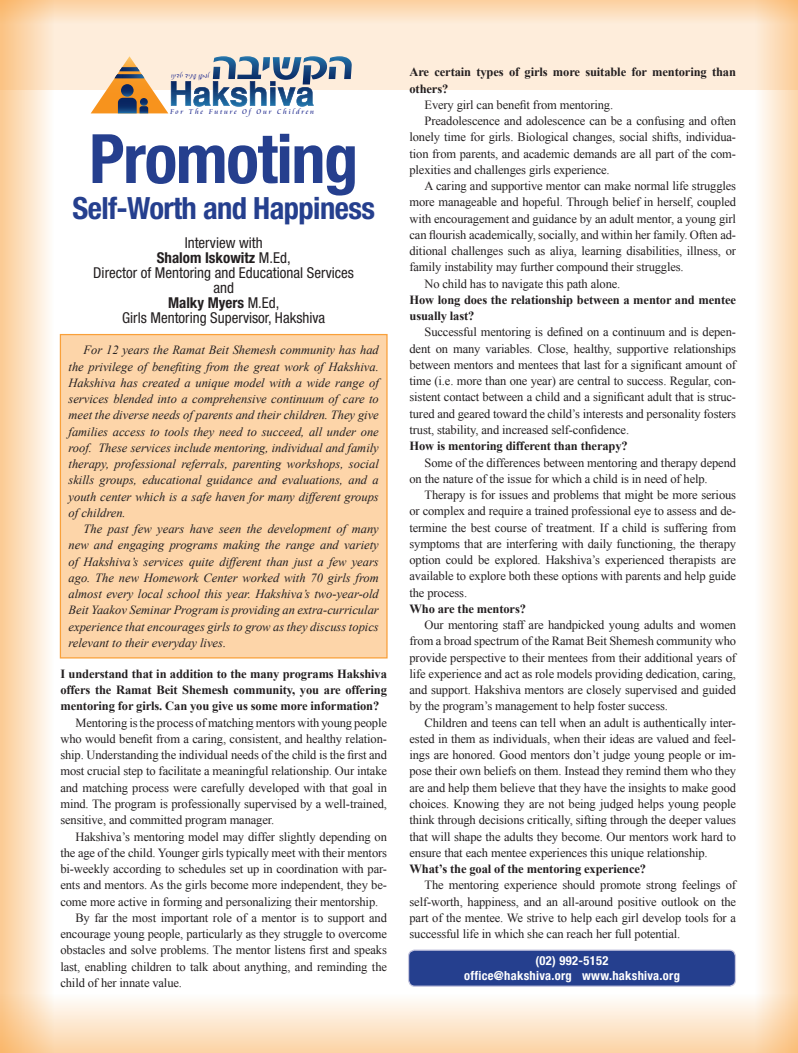
<style>
.page{position:relative;width:798px;height:1053px;background:#fff}
.page>*{position:absolute;margin:0;border:0;box-sizing:border-box;transform-origin:0 0}
.t1{font:700 condensed 68.12px "Helvetica Neue LT Std";letter-spacing:-.02em;color:#253f8e}
.t2{font:700 condensed 30.62px "Helvetica Neue LT Std";letter-spacing:-.02em;color:#253f8e}
.t3{font:condensed 15px/15px "Helvetica Neue LT Std";color:#231f20;text-align:center}
.t4{font:12.5px/16.2px "Times New Roman";letter-spacing:-.01em;color:#231f20;text-align:justify}
.t5{font:italic 12.5px/16.2px "Times New Roman";color:#231f20;text-align:justify}
.t6{font:700 12.5px/16.2px "Times New Roman";letter-spacing:-.01em;color:#231f20}
.t7{font:700 condensed 12.5px/14.4px "Helvetica Neue LT Std";letter-spacing:.025em;color:#fff;text-align:center}
.t8{font:10.12px "Noga";color:#2a3493}
.t9{font:7.5px "Cataneo BT";letter-spacing:.23em;color:#2a3493}
.s1{font-weight:700}
</style>
<div class="page">
<div style="left:0;top:0;width:797px;height:90px;background:#feeddb"></div>
<div style="left:0;top:0;width:797px;height:45px;background:linear-gradient(to bottom,#fcd6ac,#fff5eb)"></div>
<svg style="left:0;top:0;width:88px;height:948px"></svg>
<svg style="left:720px;top:0;width:77px;height:948px"></svg>
<svg style="left:0;top:948px;width:797px;height:104px"></svg>
<div style="left:60px;top:334px;width:327px;height:324px;background:#fdd5a9"></div>
<div style="left:60px;top:334px;width:327px;height:324px;border:1px solid #f9a03a"></div>
<div style="left:408px;top:950px;width:327px;height:36px;background:#253f8e;border-radius:6px"></div>
<div style="left:408px;top:949px;width:327px;height:37px;border:1px solid #c7c7e0;border-radius:6px"></div>
<svg style="left:91px;top:56px;width:260px;height:57px"></svg>
<p class="t8" style="left:171px;top:70px;width:39px">למעןעתידילדינו</p>
<p class="t9" style="left:170px;top:106px;width:145px">For The Future Of Our Children</p>
<h1 class="t1" style="left:89px;top:117px;width:270px">Promoting</h1>
<h2 class="t2" style="left:72px;top:189px;width:304px">Self-Worth and Happiness</h2>
<p class="t3" style="left:93px;top:235px;width:262px">Interview with<br><span class="s1">Shalom Iskowitz</span> M.Ed,<br>Director of Mentoring and Educational Services and<br><span class="s1">Malky Myers</span> M.Ed,<br>Girls Mentoring Supervisor, Hakshiva</p>
<p class="t5" style="left:68px;top:341px;width:312px;text-indent:15px">For 12 years the Ramat Beit Shemesh community has had the privilege of benefiting from the great work of Hakshiva.<br>Hakshiva has created a unique model with a wide range of services blended into a comprehensive continuum of care to meet the diverse needs of parents and their children. They give families access to tools they need to succeed, all under one roof. These services include mentoring, individual and family therapy, professional referrals, parenting workshops, social skills groups, educational guidance and evaluations, and a youth center which is a safe haven for many different groups of children.</p>
<p class="t5" style="left:68px;top:520px;width:312px;text-indent:15px">The past few years have seen the development of many new and engaging programs making the range and variety of Hakshiva’s services quite different than just a few years ago. The new Homework Center worked with 70 girls from almost every local school this year. Hakshiva’s two-year-old Beit Yaakov Seminar Program is providing an extra-curricular experience that encourages girls to grow as they discuss topics relevant to their everyday lives.</p>
<p class="t6" style="left:60px;top:665px;width:328px;text-align:justify">I understand that in addition to the many programs Hakshiva offers the Ramat Beit Shemesh community, you are offering mentoring for girls. Can you give us some more information?</p>
<p class="t4" style="left:60px;top:714px;width:328px;text-indent:15px">Mentoring is the process of matching mentors with young people who would benefit from a caring, consistent, and healthy relation&shy;ship. Understanding the individual needs of the child is the first and most crucial step to facilitate a meaningful relationship. Our intake and matching process were carefully developed with that goal in mind. The program is professionally supervised by a well-trained, sensitive, and committed program manager.</p>
<p class="t4" style="left:75px;top:827px;width:313px">Hakshiva’s mentoring model may differ slightly depending on</p>
<p class="t4" style="left:60px;top:844px;width:328px">the age of the child. Younger girls typically meet with their mentors</p>
<p class="t4" style="left:60px;top:860px;width:328px">bi-weekly according to schedules set up in coordination with par-</p>
<p class="t4" style="left:60px;top:876px;width:328px">ents and mentors. As the girls become more independent, they be-</p>
<p class="t4" style="left:60px;top:892px;width:319px">come more active in forming and personalizing their mentorship.</p>
<p class="t4" style="left:75px;top:909px;width:313px">By far the most important role of a mentor is to support and</p>
<p class="t4" style="left:60px;top:925px;width:328px">encourage young people, particularly as they struggle to overcome</p>
<p class="t4" style="left:60px;top:941px;width:328px">obstacles and solve problems. The mentor listens first and speaks</p>
<p class="t4" style="left:60px;top:957px;width:328px">last, enabling children to talk about anything, and reminding the</p>
<p class="t4" style="left:60px;top:974px;width:123px">child of her innate value.</p>
<p class="t6" style="left:409px;top:64px;width:328px">Are certain types of girls more suitable for mentoring than others?</p>
<p class="t4" style="left:424px;top:96px;width:190px">Every girl can benefit from mentoring.</p>
<p class="t4" style="left:424px;top:112px;width:313px">Preadolescence and adolescence can be a confusing and often</p>
<p class="t4" style="left:409px;top:129px;width:328px">lonely time for girls. Biological changes, social shifts, individua-</p>
<p class="t4" style="left:409px;top:145px;width:328px">tion from parents, and academic demands are all part of the com-</p>
<p class="t4" style="left:409px;top:161px;width:202px">plexities and challenges girls experience.</p>
<p class="t4" style="left:424px;top:177px;width:313px">A caring and supportive mentor can make normal life struggles</p>
<p class="t4" style="left:409px;top:194px;width:328px">more manageable and hopeful. Through belief in herself, coupled</p>
<p class="t4" style="left:409px;top:210px;width:328px">with encouragement and guidance by an adult mentor, a young girl</p>
<p class="t4" style="left:409px;top:226px;width:328px">can flourish academically, socially, and within her family. Often ad-</p>
<p class="t4" style="left:409px;top:242px;width:328px">ditional challenges such as aliya, learning disabilities, illness, or</p>
<p class="t4" style="left:409px;top:259px;width:276px">family instability may further compound their struggles.</p>
<p class="t4" style="left:424px;top:275px;width:197px">No child has to navigate this path alone.</p>
<p class="t6" style="left:409px;top:291px;width:328px">How long does the relationship between a mentor and mentee usually last?</p>
<p class="t4" style="left:409px;top:324px;width:328px;text-indent:15px">Successful mentoring is defined on a continuum and is depen&shy;dent on many variables. Close, healthy, supportive relationships between mentors and mentees that last for a significant amount of time (i.e. more than one year) are central to success. Regular, con&shy;sistent contact between a child and a significant adult that is struc&shy;tured and geared toward the child’s interests and personality fosters trust, stability, and increased self-confidence.</p>
<p class="t6" style="left:409px;top:437px;width:220px">How is mentoring different than therapy?</p>
<p class="t4" style="left:409px;top:454px;width:328px;text-indent:15px">Some of the differences between mentoring and therapy depend on the nature of the issue for which a child is in need of help.</p>
<p class="t4" style="left:409px;top:486px;width:328px;text-indent:15px">Therapy is for issues and problems that might be more serious or complex and require a trained professional eye to assess and de&shy;termine the best course of treatment. If a child is suffering from symptoms that are interfering with daily functioning, the therapy option could be explored. Hakshiva’s experienced therapists are available to explore both these options with parents and help guide the process.</p>
<p class="t6" style="left:409px;top:600px;width:118px">Who are the mentors?</p>
<p class="t4" style="left:409px;top:616px;width:328px;text-indent:15px">Our mentoring staff are handpicked young adults and women from a broad spectrum of the Ramat Beit Shemesh community who provide perspective to their mentees from their additional years of life experience and act as role models providing dedication, caring, and support. Hakshiva mentors are closely supervised and guided by the program’s management to help foster success.</p>
<p class="t4" style="left:409px;top:714px;width:328px;text-indent:15px">Children and teens can tell when an adult is authentically inter&shy;ested in them as individuals, when their ideas are valued and feel&shy;ings are honored. Good mentors don’t judge young people or im&shy;pose their own beliefs on them. Instead they remind them who they are and help them believe that they have the insights to make good choices. Knowing they are not being judged helps young people think through decisions critically, sifting through the deeper values that will shape the adults they become. Our mentors work hard to ensure that each mentee experiences this unique relationship.</p>
<p class="t6" style="left:409px;top:860px;width:238px">What’s the goal of the mentoring experience?</p>
<p class="t4" style="left:409px;top:876px;width:328px;text-indent:15px">The mentoring experience should promote strong feelings of self-worth, happiness, and an all-around positive outlook on the part of the mentee. We strive to help each girl develop tools for a successful life in which she can reach her full potential.</p>
<p class="t7" style="left:464px;top:953px;width:217px">(02) 992-5152<br>office@hakshiva.org www.hakshiva.org</p>
</div>
